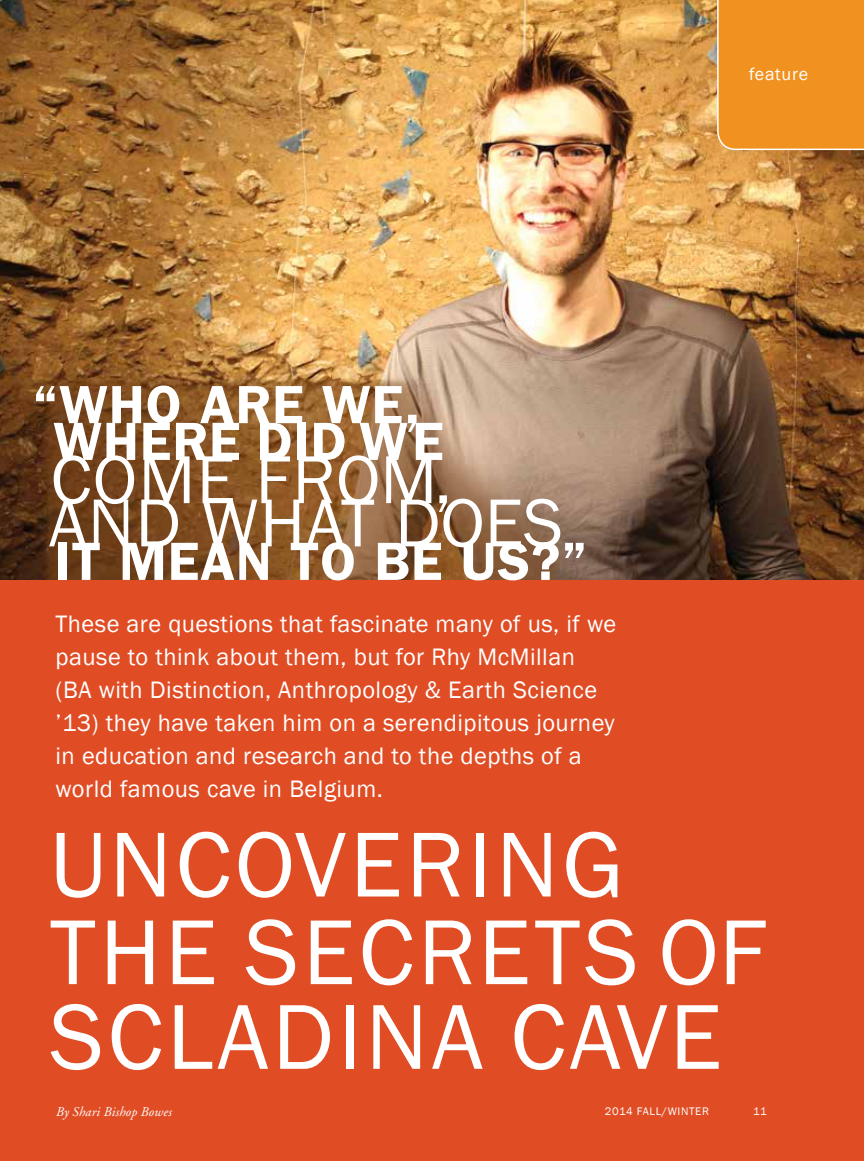
<style>
.page{position:relative;width:864px;height:1161px;background:#fff}
.page>*{position:absolute;margin:0;border:0;box-sizing:border-box;transform-origin:0 0}
.t1{font:95.4px/86.1px "Franklin Gothic";letter-spacing:.04em;color:#fff}
.t2{font:70.2px "Franklin Gothic";letter-spacing:.02em;color:#fff}
.t3{font:600 54px "Franklin Gothic";letter-spacing:.02em;color:#fff}
.t4{font:24.45px/33px "Franklin Gothic";letter-spacing:.02em;color:#fff}
.t5{font:18px "Franklin Gothic";letter-spacing:.04em;color:#fff}
.t6{font:italic 13.5px "Adobe Garamond";letter-spacing:.01em;color:#fff}
.t7{font:11.25px "Franklin Gothic";letter-spacing:.06em;color:#fff}
</style>
<div class="page">
<img style="left:0;top:0;width:864px;height:580px">
<div style="left:0;top:580px;width:864px;height:581px;background:#e04d25"></div>
<div style="left:717px;top:0;width:147px;height:150px;background:#f19220"></div>
<h3 class="t3" style="left:32px;top:373px;width:390px">“WHO ARE WE,</h3>
<h3 class="t3" style="left:54px;top:409px;width:392px">WHERE DID WE</h3>
<h2 class="t2" style="left:51px;top:436px;width:403px">COME FROM,</h2>
<h2 class="t2" style="left:49px;top:479px;width:516px">AND WHAT DOES</h2>
<h3 class="t3" style="left:54px;top:529px;width:534px">IT MEAN TO BE US?”</h3>
<p class="t4" style="left:56px;top:608px;width:562px">These are questions that fascinate many of us, if we pause to think about them, but for Rhy McMillan (BA with Distinction, Anthropology &amp; Earth Science ’13) they have taken him on a serendipitous journey in education and research and to the depths of a world famous cave in Belgium.</p>
<p class="t5" style="left:749px;top:63px;width:60px">feature</p>
<h1 class="t1" style="left:50px;top:824px;width:719px">UNCOVERING<br>THE SECRETS OF<br>SCLADINA CAVE</h1>
<p class="t6" style="left:56px;top:1105px;width:117px">By Shari Bishop Bowes</p>
<p class="t7" style="left:605px;top:1104px;width:106px">2014 FALL/WINTER</p>
<p class="t7" style="left:753px;top:1104px;width:15px">11</p>
</div>
